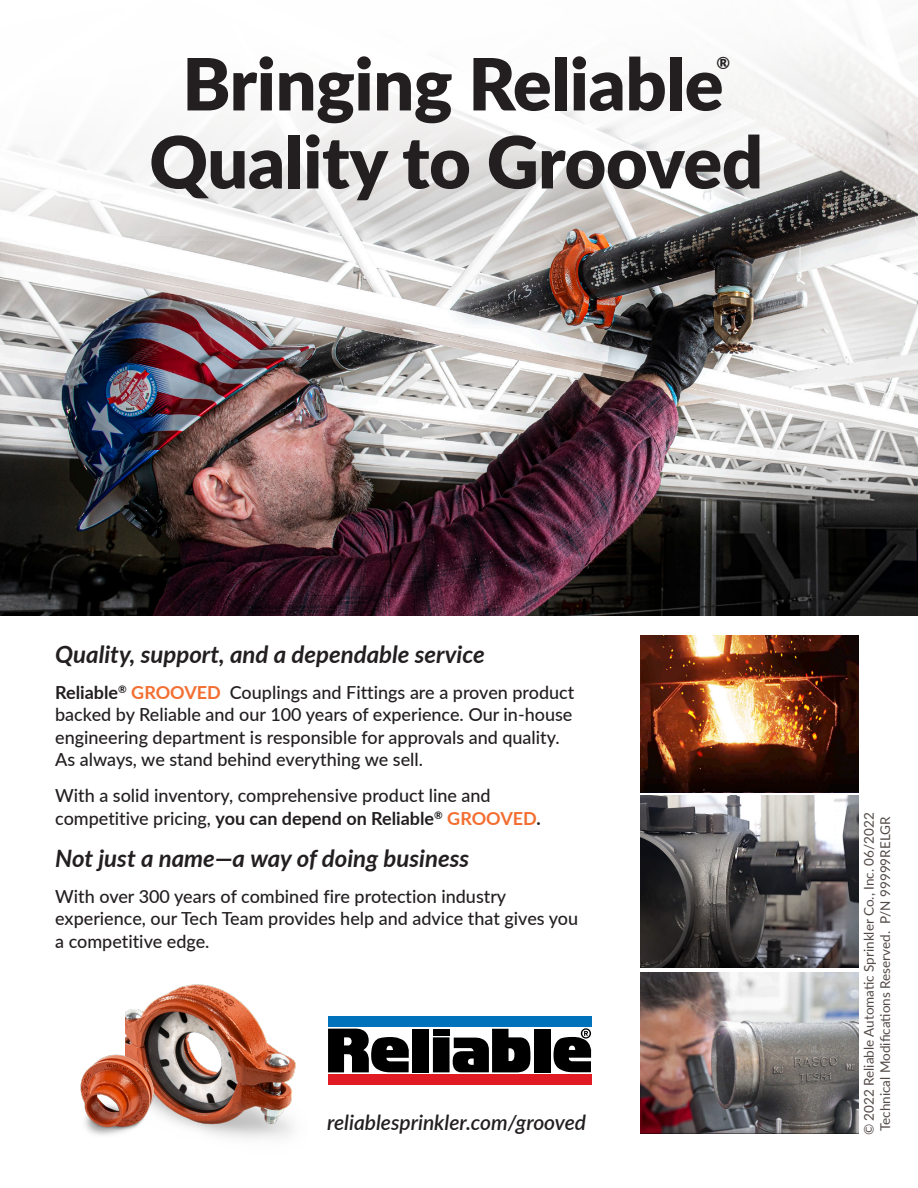
<style>
.page{position:relative;width:918px;height:1188px;background:#fff}
.page>*{position:absolute;margin:0;border:0;box-sizing:border-box;transform-origin:0 0}
.SS_H1{font:900 72px "Lato";letter-spacing:-.005em;color:#231f20}
.SS_H3{font:italic 700 24px "Lato";color:#231f20}
.t1{font:italic 600 21px "Lato";color:#231f20}
.t2{font:500 18px/22.5px "Lato";color:#231f20}
.SS_H1-2{font:800 16.65px "Lato";color:#231f20}
.SS_subhead{font:13.5px/16.2px "Lato";color:#524a47;text-align:center}
.s1{font-weight:700}
.s2{font-weight:700;color:#f36e31}
</style>
<div class="page">
<img style="left:0;top:252px;width:918px;height:364px">
<img style="left:640px;top:796px;width:218px;height:172px">
<img style="left:640px;top:636px;width:218px;height:157px">
<img style="left:640px;top:972px;width:218px;height:161px">
<img style="left:125px;top:984px;width:171px;height:154px">
<img style="left:80px;top:1028px;width:128px;height:110px">
<svg style="left:0;top:241px;width:918px;height:11px"></svg>
<svg style="left:0;top:50px;width:918px;height:191px;fill:#f6f6f6"></svg>
<svg style="left:328px;top:1028px;width:81px;height:44px"></svg>
<div style="left:413px;top:1029px;width:16px;height:43px;background:#000"></div>
<div style="left:433px;top:1037px;width:17px;height:35px;background:#000"></div>
<div style="left:433px;top:1029px;width:17px;height:6px;background:#000"></div>
<div style="left:534px;top:1029px;width:17px;height:43px;background:#000"></div>
<svg style="left:452px;top:1029px;width:79px;height:44px"></svg>
<svg style="left:553px;top:1028px;width:38px;height:44px"></svg>
<div style="left:328px;top:1074px;width:263px;height:11px;background:#e11b23"></div>
<div style="left:328px;top:1016px;width:263px;height:11px;background:#0072bc"></div>
<p class="SS_H1" style="left:182px;top:30px;width:543px">Bringing Reliable</p>
<p class="SS_H1-2" style="left:717px;top:51px;width:15px">®</p>
<p class="SS_H1" style="left:149px;top:108px;width:615px">Quality to Grooved</p>
<p class="SS_H3" style="left:55px;top:636px;width:431px">Quality, support, and a dependable service</p>
<p class="t2" style="left:55px;top:680px;width:521px"><span class="s1">Reliable</span><sup>®</sup> <span class="s2">GROOVED</span> Couplings and Fittings are a proven product backed by Reliable and our 100 years of experience. Our in-house engineering department is responsible for approvals and quality.<br>As always, we stand behind everything we sell.</p>
<p class="t2" style="left:55px;top:784px;width:487px">With a solid inventory, comprehensive product line and competitive pricing, <span class="s1">you can depend on Reliable</span><sup>®</sup> <span class="s2">GROOVED</span><span class="s1">.</span></p>
<p class="SS_H3" style="left:55px;top:840px;width:415px">Not just a name—a way of doing business</p>
<p class="t2" style="left:55px;top:884px;width:524px">With over 300 years of combined fire protection industry experience, our Tech Team provides help and advice that gives you a competitive edge.</p>
<p class="t1" style="left:327px;top:1107px;width:261px">reliablesprinkler.com/grooved</p>
<p class="SS_subhead" style="left:860px;top:1135px;width:324px;rotate:-90deg">© 2022 Reliable Automatic Sprinkler Co., Inc. 06/2022<br>Technical Modifications Reserved. P/N 99999RELGR</p>
</div>
